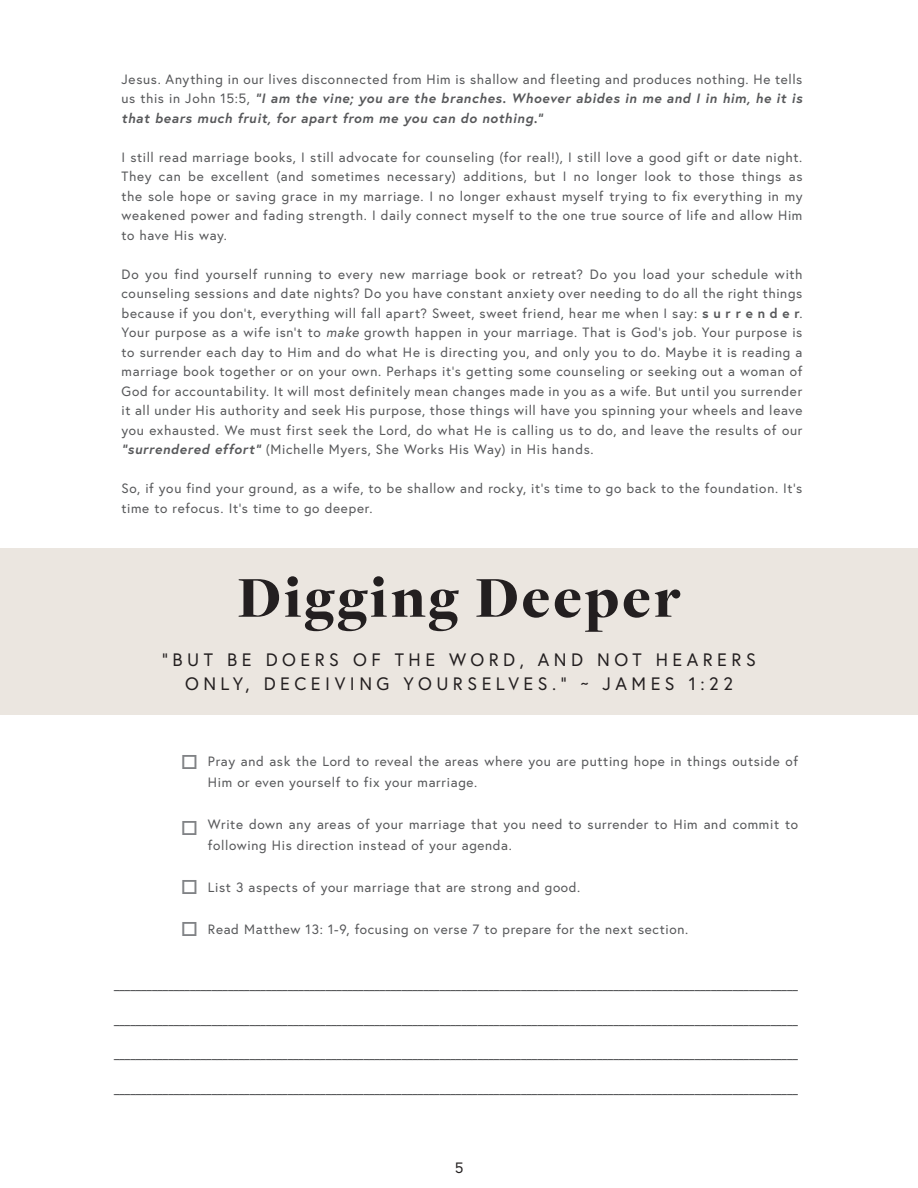
<style>
.page{position:relative;width:918px;height:1188px;background:#fff}
.page>*{position:absolute;margin:0;border:0;box-sizing:border-box;transform-origin:0 0}
.t1{font:900 60px "Freight Disp Pro";letter-spacing:.05em;color:#231f20}
.t2{font:18px/24px "Europa";letter-spacing:.25em;color:#231f20;text-align:center}
.t3{font:15px "Europa";color:#231f20}
.t4{font:13.5px/19.5px "Europa";letter-spacing:.05em;color:#57585a}
.t5{font:italic 700 13.5px/19.5px "Europa";letter-spacing:.05em;color:#57585a;text-align:justify}
.s1{font-weight:400;font-style:normal}
.s2{font-weight:700}
.s3{font-style:italic}
.s4{font-weight:700;font-style:italic}
</style>
<div class="page">
<div style="left:0;top:549px;width:918px;height:166px;background:#ebe6e0"></div>
<p class="t5" style="left:122px;top:69px;width:682px"><span class="s1">Jesus. Anything in our lives disconnected from Him is shallow and fleeting and produces nothing. He tells us this in John 15:5,</span> “I am the vine; you are the branches. Whoever abides in me and I in him, he it is that bears much fruit, for apart from me you can do nothing.”</p>
<p class="t4" style="left:122px;top:147px;width:683px;text-align:justify">I still read marriage books, I still advocate for counseling (for real!), I still love a good gift or date night.<br>They can be excellent (and sometimes necessary) additions, but I no longer look to those things as the sole hope or saving grace in my marriage. I no longer exhaust myself trying to fix everything in my weakened power and fading strength. I daily connect myself to the one true source of life and allow Him to have His way.</p>
<p class="t4" style="left:122px;top:264px;width:683px;text-align:justify">Do you find yourself running to every new marriage book or retreat? Do you load your schedule with counseling sessions and date nights? Do you have constant anxiety over needing to do all the right things because if you don’t, everything will fall apart? Sweet, sweet friend, hear me when I say: <span class="s2">s u r r e n d e r</span>.<br>Your purpose as a wife isn’t to <span class="s3">make</span> growth happen in your marriage. That is God’s job. Your purpose is to surrender each day to Him and do what He is directing you, and only you to do. Maybe it is reading a marriage book together or on your own. Perhaps it’s getting some counseling or seeking out a woman of God for accountability. It will most definitely mean changes made in you as a wife. But until you surrender it all under His authority and seek His purpose, those things will have you spinning your wheels and leave you exhausted. We must first seek the Lord, do what He is calling us to do, and leave the results of our <span class="s4">“surrendered effort”</span> (Michelle Myers, She Works His Way) in His hands.</p>
<p class="t4" style="left:122px;top:479px;width:682px">So, if you find your ground, as a wife, to be shallow and rocky, it’s time to go back to the foundation. It’s time to refocus. It’s time to go deeper.</p>
<p class="t1" style="left:238px;top:558px;width:444px">Digging Deeper</p>
<p class="t2" style="left:162px;top:647px;width:595px">”BUT BE DOERS OF THE WORD, AND NOT HEARERS<br>ONLY, DECEIVING YOURSELVES.” ~ JAMES 1:22</p>
<p class="t4" style="left:208px;top:751px;width:592px;line-height:21px">Pray and ask the Lord to reveal the areas where you are putting hope in things outside of<br>Him or even yourself to fix your marriage.</p>
<p class="t4" style="left:208px;top:814px;width:592px;line-height:21px">Write down any areas of your marriage that you need to surrender to Him and commit to following His direction instead of your agenda.</p>
<p class="t4" style="left:208px;top:877px;width:374px">List 3 aspects of your marriage that are strong and good.</p>
<p class="t4" style="left:208px;top:919px;width:482px">Read Matthew 13: 1-9, focusing on verse 7 to prepare for the next section.</p>
<p class="t4" style="left:113px;top:973px;width:687px">______________________________________________________________________________________________________________________________</p>
<p class="t4" style="left:113px;top:1008px;width:687px">______________________________________________________________________________________________________________________________</p>
<p class="t4" style="left:113px;top:1042px;width:687px">______________________________________________________________________________________________________________________________</p>
<p class="t4" style="left:113px;top:1077px;width:687px">______________________________________________________________________________________________________________________________</p>
<p class="t3" style="left:455px;top:1158px;width:10px">5</p>
</div>
